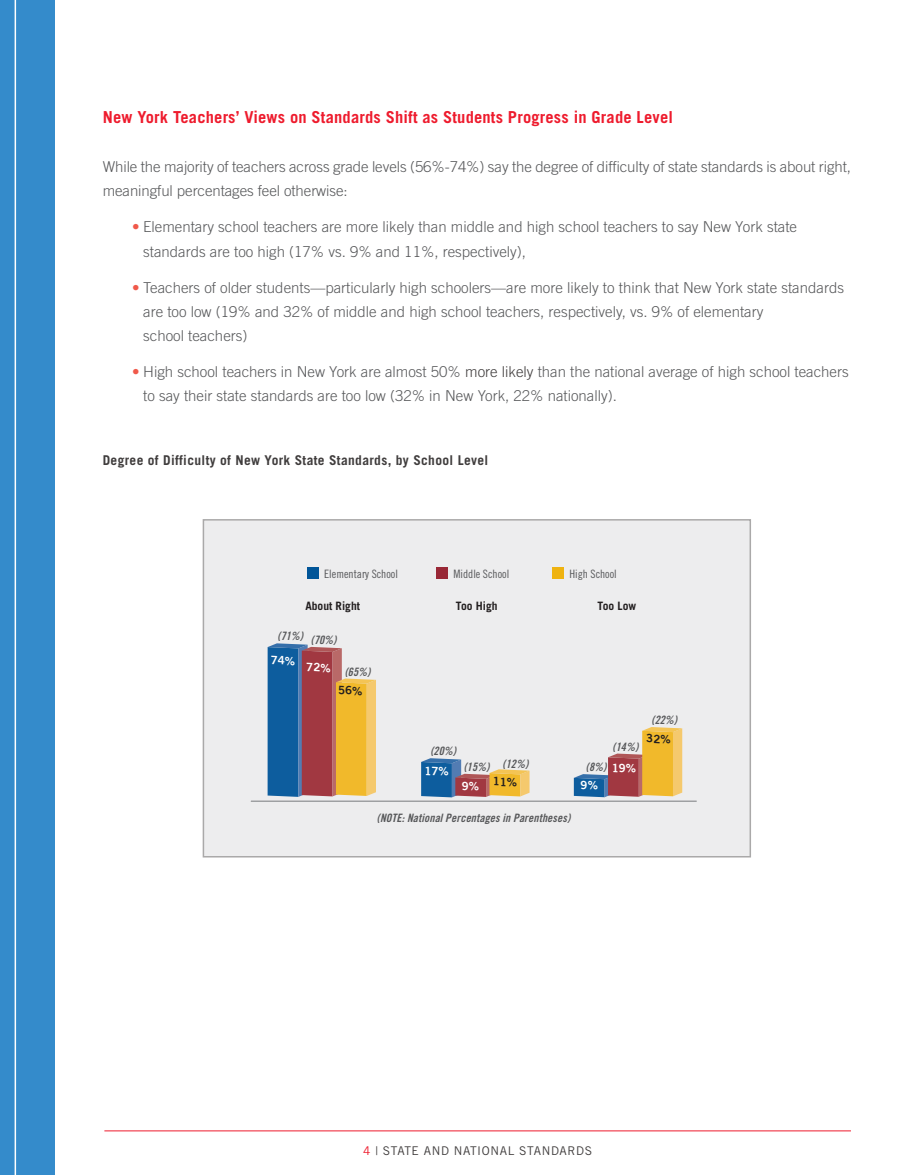
<style>
.page{position:relative;width:905px;height:1175px;background:#fff}
.page>*{position:absolute;margin:0;border:0;box-sizing:border-box;transform-origin:0 0}
.intro{font:700 16.5px "Trade Gothic";letter-spacing:.01em;color:#ee1b2d}
.bullet{font:300 15px/24px "Trade Gothic";color:#57585a}
.body{font:300 15px/24px "Trade Gothic";letter-spacing:-.005em;color:#57585a}
.chart_head{font:700 13.5px "Trade Gothic";letter-spacing:.025em;color:#403d3d}
.footer{font:12px "Trade Gothic";letter-spacing:.05em;color:#403d3d}
.t1{font:11.55px "Trade Gothic Bold Cond Twenty Obl";letter-spacing:.01em;color:#57585a}
.t2{font:11.55px "Trade Gothic Cond Eighteen";color:#57585a}
.t3{font:700 11.55px "Trade Gothic";color:#231f20}
.t4{font:11.55px "Trade Gothic Bold Two";color:#fff}
.s1{color:#f0594a}
.s2{color:#403d3d}
.s3{color:#ee1b2d}
</style>
<div class="page">
<hr style="left:104px;top:1130px;width:746px;height:1px;background:#ee1b2d">
<div style="left:0;top:0;width:54px;height:1174px;background:#348bcb"></div>
<hr style="left:15px;top:0;width:1px;height:1174px;background:#fff">
<div style="left:203px;top:520px;width:547px;height:336px;background:#ededee"></div>
<hr style="left:251px;top:800px;width:445px;height:1px;background:#808285">
<div style="left:307px;top:567px;width:12px;height:11px;background:#015598"></div>
<div style="left:553px;top:567px;width:11px;height:11px;background:#efb310"></div>
<div style="left:437px;top:567px;width:11px;height:11px;background:#992836"></div>
<div style="left:203px;top:519px;width:548px;height:338px;border:2px solid #aaa9a9"></div>
<svg style="left:267px;top:643px;width:109px;height:154px;background:#957e71"></svg>
<svg style="left:421px;top:758px;width:108px;height:39px"></svg>
<svg style="left:574px;top:727px;width:108px;height:70px"></svg>
<p class="intro" style="left:103px;top:107px;width:571px">New York Teachers’ Views on Standards Shift as Students Progress in Grade Level</p>
<p class="body" style="left:103px;top:155px;width:749px">While the majority of teachers across grade levels (56%-74%) say the degree of difficulty of state standards is about right, meaningful percentages feel otherwise:</p>
<p class="bullet" style="left:143px;top:215px;width:655px;text-indent:-11px"><span class="s1">•</span> Elementary school teachers are more likely than middle and high school teachers to say New York state standards are too high (17% vs. 9% and 11%, respectively),</p>
<p class="bullet" style="left:143px;top:275px;width:702px;text-indent:-11px"><span class="s1">•</span> Teachers of older students—particularly high schoolers—are more likely to think that New York state standards are too low (19% and 32% of middle and high school teachers, respectively, vs. 9% of elementary<br>school teachers)</p>
<p class="bullet" style="left:143px;top:359px;width:707px;text-indent:-11px"><span class="s1">•</span> High school teachers in New York are almost 50% <span class="s2">more likely</span> than the national average of high school teachers to say their state standards are too low (32% in New York, 22% nationally).</p>
<p class="chart_head" style="left:103px;top:452px;width:387px">Degree of Difficulty of New York State Standards, by School Level</p>
<p class="t2" style="left:324px;top:567px;width:75px">Elementary School</p>
<p class="t2" style="left:453px;top:567px;width:57px">Middle School</p>
<p class="t2" style="left:569px;top:567px;width:49px">High School</p>
<p class="t3" style="left:305px;top:599px;width:56px">About Right</p>
<p class="t3" style="left:456px;top:599px;width:43px">Too High</p>
<p class="t3" style="left:597px;top:599px;width:40px">Too Low</p>
<p class="t1" style="left:277px;top:631px;width:60px">(71%) (70%)</p>
<p class="t4" style="left:271px;top:655px;width:62px;rotate:3deg">74% 72%</p>
<p class="t1" style="left:345px;top:664px;width:27px">(65%)</p>
<p class="t1" style="left:430px;top:744px;width:27px">(20%)</p>
<p class="t1" style="left:463px;top:758px;width:66px">(15%) (12%)</p>
<p class="t1" style="left:612px;top:739px;width:27px">(14%)</p>
<p class="t1" style="left:586px;top:760px;width:22px">(8%)</p>
<p class="t1" style="left:651px;top:713px;width:27px">(22%)</p>
<p class="t1" style="left:377px;top:810px;width:195px">(NOTE: National Percentages in Parentheses)</p>
<p class="footer" style="left:363px;top:1143px;width:230px"><span class="s3">4</span> | STATE AND NATIONAL STANDARDS</p>
</div>
